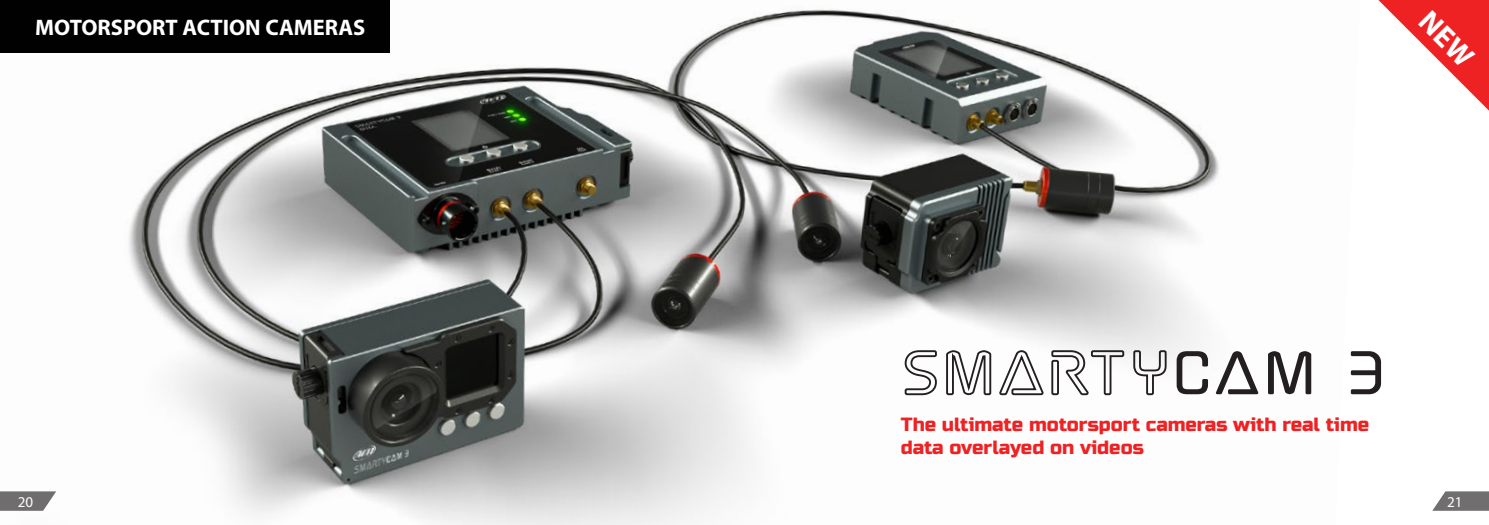
<style>
.page{position:relative;width:1489px;height:525px;background:#fff}
.page>*{position:absolute;margin:0;border:0;box-sizing:border-box;transform-origin:0 0}
.t1{font:80.25px "Elite Danger Bold Expanded";color:#231f20;scale:.96 1}
.t2{font:700 22.5px "Myriad Pro";color:#fff}
.t3{font:19.12px/23px "Russo One";color:#ee2123}
.t4{font:15px "Myriad Pro";color:#fff}
</style>
<div class="page">
<img style="left:0;top:9px;width:1219px;height:515px">
<div style="left:0;top:0;width:390px;height:52px;background:#010101"></div>
<svg style="left:903px;top:349px;width:35px;height:47px"></svg>
<svg style="left:944px;top:349px;width:48px;height:47px"></svg>
<svg style="left:1000px;top:344px;width:125px;height:52px"></svg>
<svg style="left:1132px;top:349px;width:35px;height:47px"></svg>
<svg style="left:0;top:491px;width:56px;height:19px"></svg>
<svg style="left:1433px;top:491px;width:55px;height:19px"></svg>
<svg style="left:1378px;top:0;width:110px;height:110px"></svg>
<p class="t2" style="left:35px;top:12px;width:331px">MOTORSPORT ACTION CAMERAS</p>
<h1 class="t1" style="left:1171px;top:339px;width:226px">Cam 3</h1>
<p class="t3" style="left:900px;top:412px;width:470px">The ultimate motorsport cameras with real time data overlayed on videos</p>
<p class="t4" style="left:18px;top:492px;width:17px">20</p>
<p class="t4" style="left:1446px;top:492px;width:17px">21</p>
</div>
